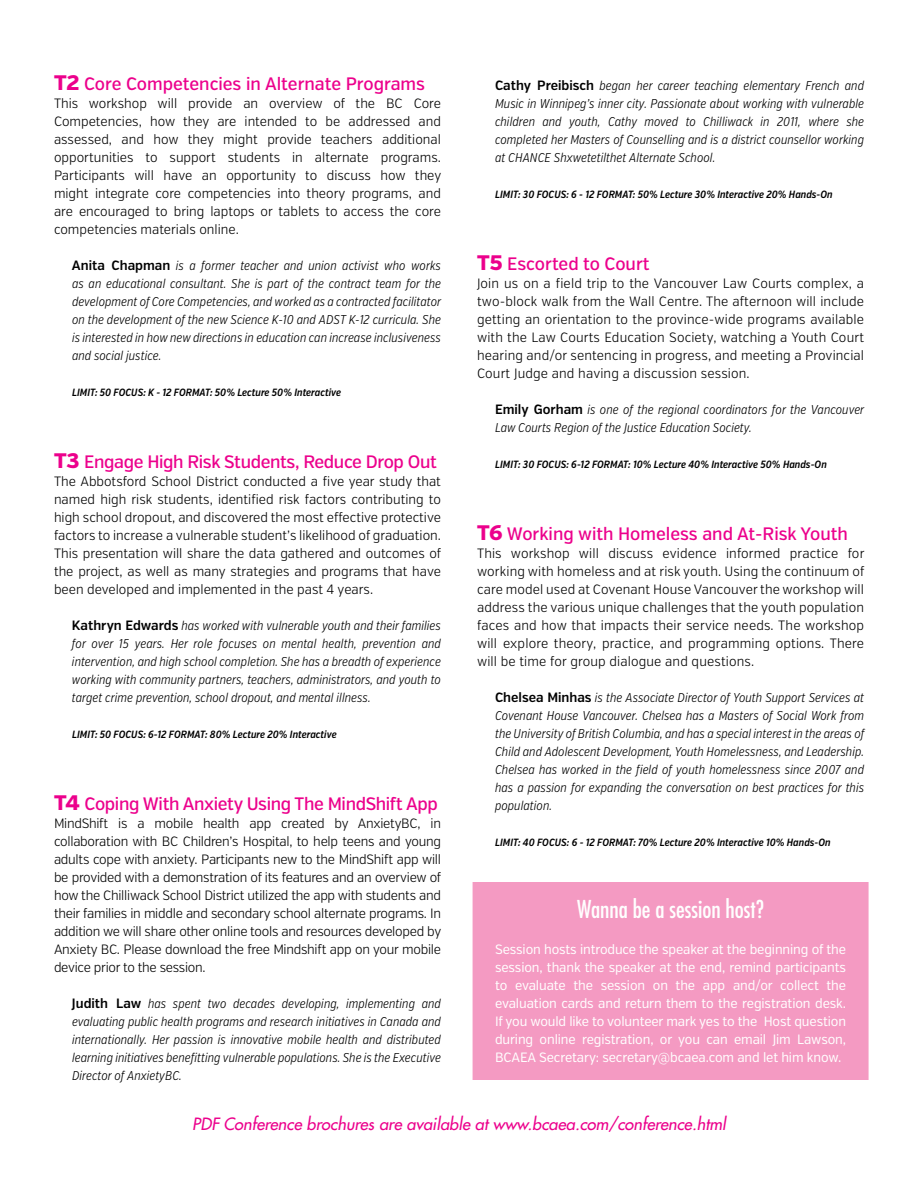
<style>
.page{position:relative;width:918px;height:1188px;background:#fff}
.page>*{position:absolute;margin:0;border:0;box-sizing:border-box;transform-origin:0 0}
.t1{font:500 condensed 24px "Futura LT Pro";color:#fff}
.t2{font:500 18px "Verb Cond";letter-spacing:-.01em;color:#ec008c}
.t3{font:italic 500 16.5px "Futura LT Pro";color:#ec008c}
.t4{font:300 13.5px/18px "Verb Cond";color:#000;text-align:justify}
.t5{font:13.5px/18px "Verb Cond";letter-spacing:-.01em;color:#fff;text-align:justify}
.t6{font:italic 300 12.75px/18px "Verb Ex Cond";color:#000;text-align:justify}
.t7{font:italic 600 10.5px "Verb Ex Cond";color:#000}
.s1{font-family:"Verb";font-weight:800;font-size:21px}
.s2{font-family:"Verb Cond";font-weight:600;font-style:normal;font-size:13.5px}
</style>
<div class="page">
<div style="left:477px;top:886px;width:387px;height:190px;background:#f49ac2"></div>
<div style="left:473px;top:882px;width:396px;height:198px;border:9px solid #f49ac2"></div>
<h2 class="t2" style="left:54px;top:73px;width:373px"><span class="s1">T2</span> Core Competencies in Alternate Programs</h2>
<p class="t4" style="left:54px;top:95px;width:389px">This workshop will provide an overview of the BC Core Competencies, how they are intended to be addressed and assessed, and how they might provide teachers additional opportunities to support students in alternate programs.<br>Participants will have an opportunity to discuss how they might integrate core competencies into theory programs, and are encouraged to bring laptops or tablets to access the core competencies materials online.</p>
<p class="t6" style="left:72px;top:257px;width:371px"><span class="s2">Anita Chapman</span> is a former teacher and union activist who works as an educational consultant. She is part of the contract team for the development of Core Competencies, and worked as a contracted facilitator on the development of the new Science K-10 and ADST K-12 curricula. She is interested in how new directions in education can increase inclusiveness and social justice.</p>
<p class="t7" style="left:72px;top:386px;width:271px">LIMIT: 50 FOCUS: K - 12 FORMAT: 50% Lecture 50% Interactive</p>
<h2 class="t2" style="left:54px;top:451px;width:384px"><span class="s1">T3</span> Engage High Risk Students, Reduce Drop Out</h2>
<p class="t4" style="left:54px;top:473px;width:389px">The Abbotsford School District conducted a five year study that named high risk students, identified risk factors contributing to high school dropout, and discovered the most effective protective factors to increase a vulnerable student’s likelihood of graduation.<br>This presentation will share the data gathered and outcomes of the project, as well as many strategies and programs that have been developed and implemented in the past 4 years.</p>
<p class="t6" style="left:72px;top:617px;width:371px"><span class="s2">Kathryn Edwards</span> has worked with vulnerable youth and their families for over 15 years. Her role focuses on mental health, prevention and intervention, and high school completion. She has a breadth of experience working with community partners, teachers, administrators, and youth to target crime prevention, school dropout, and mental illness.</p>
<p class="t7" style="left:72px;top:728px;width:266px">LIMIT: 50 FOCUS: 6-12 FORMAT: 80% Lecture 20% Interactive</p>
<h2 class="t2" style="left:54px;top:793px;width:385px"><span class="s1">T4</span> Coping With Anxiety Using The MindShift App</h2>
<p class="t4" style="left:54px;top:815px;width:389px">MindShift is a mobile health app created by AnxietyBC, in collaboration with BC Children’s Hospital, to help teens and young adults cope with anxiety. Participants new to the MindShift app will be provided with a demonstration of its features and an overview of how the Chilliwack School District utilized the app with students and their families in middle and secondary school alternate programs. In addition we will share other online tools and resources developed by Anxiety BC. Please download the free Mindshift app on your mobile device prior to the session.</p>
<p class="t6" style="left:72px;top:995px;width:371px"><span class="s2">Judith Law</span> has spent two decades developing, implementing and evaluating public health programs and research initiatives in Canada and internationally. Her passion is innovative mobile health and distributed learning initiatives benefitting vulnerable populations. She is the Executive Director of AnxietyBC.</p>
<p class="t6" style="left:495px;top:77px;width:371px"><span class="s2">Cathy Preibisch</span> began her career teaching elementary French and Music in Winnipeg’s inner city. Passionate about working with vulnerable children and youth, Cathy moved to Chilliwack in 2011, where she completed her Masters of Counselling and is a district counsellor working at CHANCE Shxwetetilthet Alternate School.</p>
<p class="t7" style="left:495px;top:188px;width:339px">LIMIT: 30 FOCUS: 6 - 12 FORMAT: 50% Lecture 30% Interactive 20% Hands-On</p>
<h2 class="t2" style="left:477px;top:253px;width:174px"><span class="s1">T5</span> Escorted to Court</h2>
<p class="t4" style="left:477px;top:275px;width:389px">Join us on a field trip to the Vancouver Law Courts complex, a two-block walk from the Wall Centre. The afternoon will include getting an orientation to the province-wide programs available with the Law Courts Education Society, watching a Youth Court hearing and/or sentencing in progress, and meeting a Provincial Court Judge and having a discussion session.</p>
<p class="t6" style="left:495px;top:401px;width:371px"><span class="s2">Emily Gorham</span> is one of the regional coordinators for the Vancouver<br>Law Courts Region of the Justice Education Society.</p>
<p class="t7" style="left:495px;top:458px;width:333px">LIMIT: 30 FOCUS: 6-12 FORMAT: 10% Lecture 40% Interactive 50% Hands-On</p>
<h2 class="t2" style="left:477px;top:523px;width:372px"><span class="s1">T6</span> Working with Homeless and At-Risk Youth</h2>
<p class="t4" style="left:477px;top:545px;width:389px">This workshop will discuss evidence informed practice for working with homeless and at risk youth. Using the continuum of care model used at Covenant House Vancouver the workshop will address the various unique challenges that the youth population faces and how that impacts their service needs. The workshop will explore theory, practice, and programming options. There will be time for group dialogue and questions.</p>
<p class="t6" style="left:495px;top:689px;width:371px"><span class="s2">Chelsea Minhas</span> is the Associate Director of Youth Support Services at Covenant House Vancouver. Chelsea has a Masters of Social Work from the University of British Columbia, and has a special interest in the areas of Child and Adolescent Development, Youth Homelessness, and Leadership.<br>Chelsea has worked in the field of youth homelessness since 2007 and has a passion for expanding the conversation on best practices for this population.</p>
<p class="t7" style="left:495px;top:836px;width:337px">LIMIT: 40 FOCUS: 6 - 12 FORMAT: 70% Lecture 20% Interactive 10% Hands-On</p>
<h1 class="t1" style="left:577px;top:893px;width:188px">Wanna be a session host?</h1>
<p class="t5" style="left:495px;top:941px;width:353px">Session hosts introduce the speaker at the beginning of the session, thank the speaker at the end, remind participants to evaluate the session on the app and/or collect the evaluation cards and return them to the registration desk.<br>If you would like to volunteer mark yes to the Host question during online registration, or you can email Jim Lawson, BCAEA Secretary: secretary@bcaea.com and let him know.</p>
<p class="t3" style="left:192px;top:1111px;width:535px">PDF Conference brochures are available at www.bcaea.com/conference.html</p>
</div>
